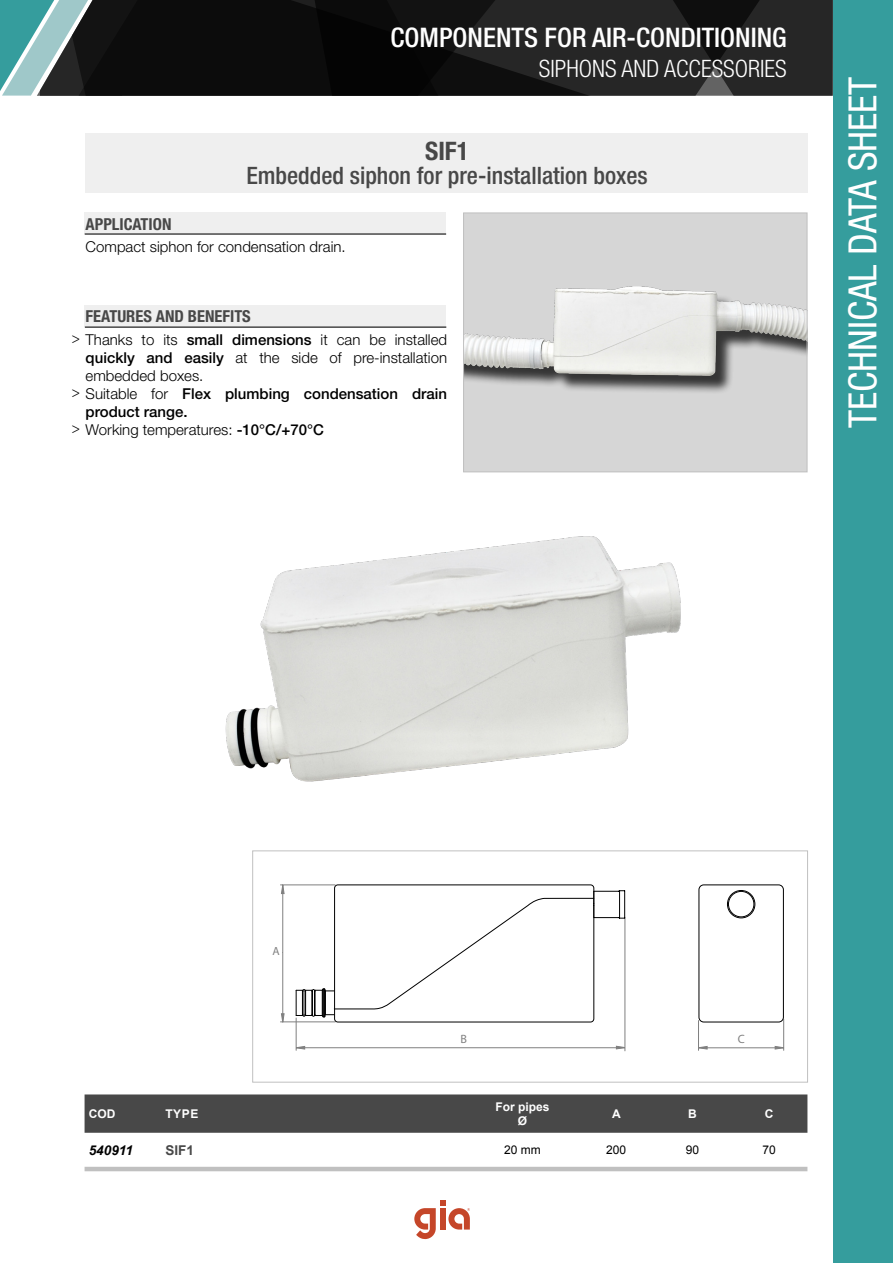
<style>
.page{position:relative;width:893px;height:1263px;background:#fff}
.page>*{position:absolute;margin:0;border:0;box-sizing:border-box;transform-origin:0 0}
.t1{font:condensed 39px "Helvetica Neue LT Std";color:#fff}
.t2{font:500 condensed 27px "Helvetica Neue LT Std";color:#fff}
.t3{font:700 condensed 25.5px "Helvetica Neue LT Std";color:#484848}
.t4{font:500 condensed 24px "Helvetica Neue LT Std";color:#484848}
.t5{font:300 condensed 24px "Helvetica Neue LT Std";color:#fff}
.t6{font:700 condensed 16.5px "Helvetica Neue LT Std";color:#484848}
.Stile_di_paragrafo_1{font:300 15px/18px "Helvetica Neue LT Std";color:#000}
.Stile_di_paragrafo_1-2{font:300 15px "Helvetica Neue LT Std";color:#000;scale:.9 1}
.Stile_di_paragrafo_1-3{font:500 15px "Helvetica Neue LT Std";color:#000}
.t7{font:italic 700 13.5px "Arial";color:#000}
.t8{font:700 13.5px "Arial";color:#484848}
.t9{font:700 12px "Arial";color:#fff}
.t10{font:12px "Arial";color:#000}
.t11{font:12px "Century Gothic";color:#808080}
.t12{font:11.85px "Century Gothic";color:#808080}
.s1{font-weight:500}
.s2{font-weight:300}
</style>
<div class="page">
<svg style="left:101px;top:0;width:727px;height:96px;background:#171717"></svg>
<svg style="left:0;top:0;width:101px;height:96px;background:#5d8384"></svg>
<div style="left:833px;top:0;width:60px;height:1263px;background:#359d9d"></div>
<svg style="left:414px;top:1200px;width:56px;height:39px"></svg>
<div style="left:85px;top:213px;width:361px;height:21px;background:#efefef"></div>
<div style="left:85px;top:305px;width:361px;height:21px;background:#efefef"></div>
<div style="left:85px;top:134px;width:722px;height:59px;background:#efefef"></div>
<hr style="left:85px;top:326px;width:361px;height:2px;background:#484848">
<hr style="left:85px;top:233px;width:361px;height:2px;background:#484848">
<div style="left:464px;top:213px;width:343px;height:259px;background:#d6d6d6"></div>
<img style="left:465px;top:286px;width:340px;height:106px">
<div style="left:463px;top:213px;width:344px;height:259px;border:1px solid #c0c0c0"></div>
<img style="left:225px;top:536px;width:456px;height:246px">
<hr style="left:296px;top:1018px;width:1px;height:32px;background:#808080">
<hr style="left:625px;top:917px;width:1px;height:134px;background:#808080">
<hr style="left:783px;top:1019px;width:1px;height:31px;background:#808080">
<hr style="left:698px;top:1020px;width:1px;height:30px;background:#808080">
<hr style="left:699px;top:1047px;width:84px;height:1px;background:#808080">
<hr style="left:280px;top:1021px;width:55px;height:1px;background:#808080">
<hr style="left:280px;top:885px;width:55px;height:1px;background:#808080">
<hr style="left:282px;top:953px;width:1px;height:68px;background:#808080">
<hr style="left:282px;top:885px;width:1px;height:67px;background:#808080">
<svg style="left:296px;top:1046px;width:329px;height:3px"></svg>
<svg style="left:775px;top:1046px;width:9px;height:3px"></svg>
<svg style="left:699px;top:1046px;width:8px;height:3px"></svg>
<svg style="left:281px;top:1013px;width:3px;height:9px"></svg>
<svg style="left:281px;top:885px;width:3px;height:9px"></svg>
<div style="left:334px;top:884px;width:260px;height:138px;border:1px solid #000;border-radius:3px"></div>
<svg style="left:296px;top:890px;width:329px;height:128px"></svg>
<div style="left:699px;top:884px;width:85px;height:138px;border:1px solid #000;border-radius:5px"></div>
<svg style="left:727px;top:890px;width:28px;height:28px"></svg>
<div style="left:727px;top:890px;width:28px;height:28px;border:1px solid #000;border-radius:50%"></div>
<div style="left:728px;top:891px;width:26px;height:26px;background:#fff;border-radius:50%"></div>
<div style="left:728px;top:891px;width:26px;height:26px;border:1px solid #000;border-radius:50%"></div>
<div style="left:252px;top:850px;width:556px;height:232px;border:1px solid #c0c0c0"></div>
<div style="left:85px;top:1094px;width:722px;height:39px;background:#484848"></div>
<hr style="left:85px;top:1167px;width:722px;height:4px;background:#c0c0c0">
<h2 class="t2" style="left:391px;top:21px;width:398px">COMPONENTS FOR AIR-CONDITIONING</h2>
<h3 class="t5" style="left:539px;top:55px;width:249px">SIPHONS AND ACCESSORIES</h3>
<p class="t3" style="left:425px;top:135px;width:45px">SIF1</p>
<p class="t4" style="left:246px;top:161px;width:403px">Embedded siphon for pre-installation boxes</p>
<p class="t6" style="left:86px;top:214px;width:87px">APPLICATION</p>
<p class="Stile_di_paragrafo_1" style="left:86px;top:237px;width:262px">Compact siphon for condensation drain.</p>
<p class="t6" style="left:86px;top:306px;width:167px">FEATURES AND BENEFITS</p>
<p class="Stile_di_paragrafo_1" style="left:86px;top:348px;width:363px"><span class="s1">quickly and easily</span> at the side of pre-installation embedded boxes.</p>
<p class="Stile_di_paragrafo_1-3" style="left:86px;top:402px;width:103px">product range.</p>
<p class="Stile_di_paragrafo_1-2" style="left:72px;top:330px;width:418px">&gt; Thanks to its <span class="s1">small dimensions</span> it can be installed</p>
<p class="Stile_di_paragrafo_1-3" style="left:72px;top:384px;width:377px"><span class="s2">&gt; Suitable for</span> Flex plumbing condensation drain</p>
<p class="Stile_di_paragrafo_1-2" style="left:72px;top:420px;width:281px">&gt; Working temperatures: <span class="s1">-10°C/+70°C</span></p>
<h1 class="t1" style="left:840px;top:428px;width:353px;rotate:-90deg">TECHNICAL DATA SHEET</h1>
<p class="t9" style="left:89px;top:1106px;width:28px">COD</p>
<p class="t9" style="left:165px;top:1106px;width:35px">TYPE</p>
<p class="t12" style="left:273px;top:943px;width:9px">A</p>
<p class="t11" style="left:460px;top:1032px;width:8px">B</p>
<p class="t11" style="left:738px;top:1032px;width:8px">C</p>
<p class="t9" style="left:496px;top:1099px;width:56px">For pipes</p>
<p class="t9" style="left:518px;top:1113px;width:11px">Ø</p>
<p class="t9" style="left:612px;top:1106px;width:10px">A</p>
<p class="t9" style="left:688px;top:1106px;width:10px">B</p>
<p class="t9" style="left:765px;top:1106px;width:10px">C</p>
<p class="t7" style="left:89px;top:1141px;width:46px">540911</p>
<p class="t8" style="left:165px;top:1141px;width:30px">SIF1</p>
<p class="t10" style="left:504px;top:1142px;width:38px">20 mm</p>
<p class="t10" style="left:606px;top:1142px;width:22px">200</p>
<p class="t10" style="left:686px;top:1142px;width:15px">90</p>
<p class="t10" style="left:762px;top:1142px;width:15px">70</p>
</div>
